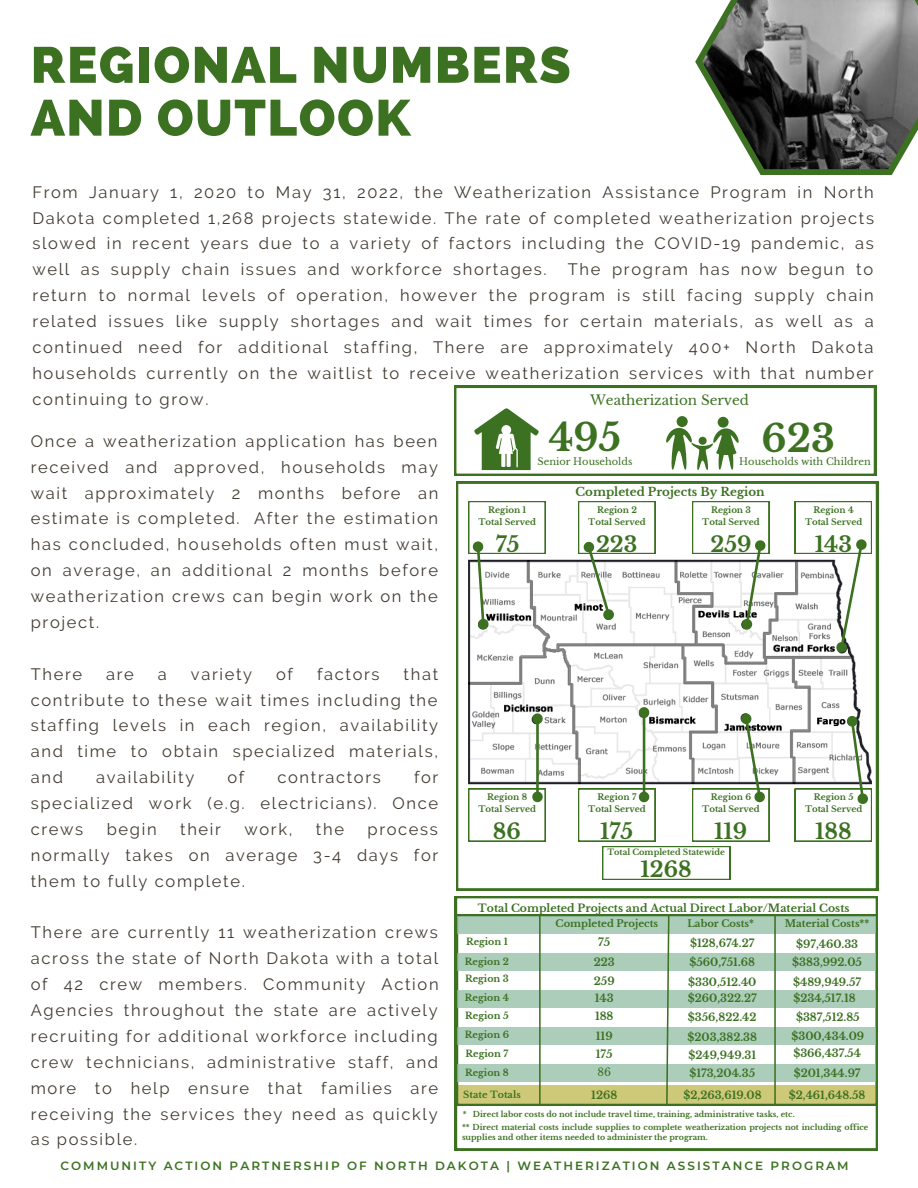
<style>
.page{position:relative;width:918px;height:1188px;background:#fff}
.page>*{position:absolute;margin:0;border:0;box-sizing:border-box;transform-origin:0 0}
.t1{font:800 50.7px/52.8px "Raleway";letter-spacing:.03em;color:#3b7121}
.t2{font:700 37.5px "Libre Baskerville";color:#3b7121}
.t3{font:700 21.3px "Libre Baskerville";color:#3b7121}
.t4{font:16.5px/25.8px "Raleway";letter-spacing:.1em;color:#423b32;text-align:justify}
.t5{font:13.5px "Libre Baskerville";color:#3b7121}
.t6{font:600 12px "Montserrat";letter-spacing:.17em;color:#3b7121}
.t7{font:700 11.7px "Libre Baskerville";color:#3b7121}
.t8{font:700 10.8px/19.5px "Libre Baskerville";color:#3b7121;text-align:center}
.t9{font:10.8px "Libre Baskerville";color:#3b7121}
.t10{font:700 9.9px "Libre Baskerville";color:#3b7121}
.t11{font:9.75px "Libre Baskerville";color:#3b7121}
.t12{font:700 9.45px/18.9px "Libre Baskerville";color:#3b7121}
.t13{font:700 8.55px/12.3px "Libre Baskerville";color:#3b7121;text-align:center}
.t14{font:700 8.25px "Libre Baskerville";color:#3b7121}
.t15{font:700 7.8px/12.3px "Libre Baskerville";color:#3b7121}
</style>
<div class="page">
<svg style="left:695px;top:50px;width:201px;height:125px"></svg>
<img style="left:702px;top:0;width:216px;height:169px">
<svg style="left:456px;top:482px;width:422px;height:408px"></svg>
<img style="left:468px;top:554px;width:404px;height:237px">
<svg style="left:468px;top:501px;width:78px;height:131px"></svg>
<svg style="left:578px;top:501px;width:77px;height:123px"></svg>
<svg style="left:692px;top:501px;width:77px;height:132px"></svg>
<svg style="left:795px;top:501px;width:77px;height:155px"></svg>
<hr style="left:536px;top:723px;width:3px;height:69px;background:#3b7121">
<svg style="left:530px;top:711px;width:15px;height:15px"></svg>
<svg style="left:468px;top:789px;width:78px;height:52px"></svg>
<svg style="left:795px;top:713px;width:77px;height:128px"></svg>
<svg style="left:578px;top:705px;width:191px;height:175px"></svg>
<svg style="left:455px;top:896px;width:423px;height:254px"></svg>
<svg style="left:456px;top:914px;width:422px;height:192px"></svg>
<div style="left:458px;top:916px;width:418px;height:18px;background:#accdba"></div>
<div style="left:458px;top:953px;width:418px;height:18px;background:#accdba"></div>
<div style="left:458px;top:990px;width:418px;height:18px;background:#accdba"></div>
<div style="left:458px;top:1027px;width:418px;height:18px;background:#accdba"></div>
<div style="left:458px;top:1064px;width:418px;height:18px;background:#accdba"></div>
<hr style="left:539px;top:916px;width:2px;height:190px;background:#3b7121">
<svg style="left:665px;top:914px;width:5px;height:193px"></svg>
<hr style="left:774px;top:916px;width:2px;height:190px;background:#3b7121">
<svg style="left:454px;top:386px;width:422px;height:90px"></svg>
<h1 class="t1" style="left:31px;top:39px;width:541px">REGIONAL NUMBERS<br>AND OUTLOOK</h1>
<p class="t4" style="left:32px;top:179px;width:843px">From January 1, 2020 to May 31, 2022, the Weatherization Assistance Program in North Dakota completed 1,268 projects statewide. The rate of completed weatherization projects slowed in recent years due to a variety of factors including the COVID-19 pandemic, as well as supply chain issues and workforce shortages.</p>
<p class="t4" style="left:32px;top:257px;width:843px;text-indent:536px">The program has now begun to return to normal levels of operation, however the program is still facing supply chain related issues like supply shortages and wait times for certain materials, as well as a continued need for additional staffing, There are approximately 400+ North Dakota households currently on the waitlist to receive weatherization services with that number continuing to grow.</p>
<p class="t5" style="left:590px;top:392px;width:160px">Weatherization Served</p>
<p class="t4" style="left:31px;top:428px;width:409px">Once a weatherization application has been received and approved, households may wait approximately 2 months before an estimate is completed. After the estimation has concluded, households often must wait, on average, an additional 2 months before weatherization crews can begin work on the project.</p>
<p class="t4" style="left:31px;top:661px;width:53px">There</p>
<p class="t4" style="left:106px;top:661px;width:29px">are</p>
<p class="t4" style="left:158px;top:661px;width:10px">a</p>
<p class="t4" style="left:191px;top:661px;width:63px">variety</p>
<p class="t4" style="left:276px;top:661px;width:18px">of</p>
<p class="t4" style="left:317px;top:661px;width:64px">factors</p>
<p class="t4" style="left:31px;top:661px;width:409px;text-indent:373px">that contribute to these wait times including the staffing levels in each region, availability and time to obtain specialized materials, and</p>
<p class="t4" style="left:31px;top:764px;width:409px;text-indent:383px">for specialized work (e.g. electricians). Once crews</p>
<p class="t4" style="left:96px;top:764px;width:100px">availability</p>
<p class="t4" style="left:227px;top:764px;width:18px">of</p>
<p class="t4" style="left:277px;top:764px;width:105px">contractors</p>
<p class="t4" style="left:107px;top:816px;width:51px">begin</p>
<p class="t4" style="left:180px;top:816px;width:42px">their</p>
<p class="t4" style="left:244px;top:816px;width:50px">work,</p>
<p class="t4" style="left:316px;top:816px;width:30px">the</p>
<p class="t4" style="left:31px;top:816px;width:409px;text-indent:337px">process normally takes on average 3-4 days for them to fully complete.</p>
<p class="t4" style="left:31px;top:920px;width:409px">There are currently 11 weatherization crews across the state of North Dakota with a total of 42 crew members. Community Action Agencies throughout the state are actively recruiting for additional workforce including crew technicians, administrative staff, and more to help ensure that families are receiving the services they need as quickly as possible.</p>
<h2 class="t2" style="left:549px;top:414px;width:74px">495</h2>
<p class="t11" style="left:538px;top:455px;width:97px">Senior Households</p>
<h2 class="t2" style="left:762px;top:415px;width:75px">623</h2>
<p class="t11" style="left:739px;top:455px;width:133px">Households with Children</p>
<p class="t13" style="left:479px;top:503px;width:59px">Region 1<br>Total Served</p>
<p class="t7" style="left:576px;top:485px;width:191px">Completed Projects By Region</p>
<p class="t13" style="left:588px;top:503px;width:59px">Region 2<br>Total Served</p>
<p class="t13" style="left:702px;top:503px;width:59px">Region 3<br>Total Served</p>
<p class="t13" style="left:805px;top:503px;width:59px">Region 4<br>Total Served</p>
<p class="t3" style="left:496px;top:531px;width:25px">75</p>
<p class="t3" style="left:596px;top:531px;width:43px">223</p>
<p class="t3" style="left:711px;top:531px;width:42px">259</p>
<p class="t3" style="left:815px;top:531px;width:39px">143</p>
<p class="t13" style="left:487px;top:791px;width:41px">Region 8</p>
<p class="t13" style="left:598px;top:791px;width:40px">Region 7</p>
<p class="t13" style="left:711px;top:791px;width:42px">Region 6</p>
<p class="t13" style="left:479px;top:803px;width:59px">Total Served</p>
<p class="t13" style="left:588px;top:803px;width:59px">Total Served</p>
<p class="t13" style="left:702px;top:803px;width:59px">Total Served</p>
<p class="t13" style="left:805px;top:791px;width:59px">Region 5<br>Total Served</p>
<p class="t3" style="left:493px;top:818px;width:29px">86</p>
<p class="t3" style="left:600px;top:818px;width:35px">175</p>
<p class="t3" style="left:714px;top:818px;width:34px">119</p>
<p class="t3" style="left:815px;top:818px;width:38px">188</p>
<p class="t14" style="left:607px;top:847px;width:119px">Total Completed Statewide</p>
<p class="t3" style="left:641px;top:856px;width:53px">1268</p>
<p class="t8" style="left:478px;top:898px;width:373px">Total Completed Projects and Actual Direct Labor/Material Costs</p>
<p class="t12" style="left:465px;top:932px;width:45px;line-height:20.2px">Region 1<br>Region 2</p>
<p class="t12" style="left:465px;top:969px;width:46px">Region 3<br>Region 4</p>
<p class="t12" style="left:465px;top:1007px;width:46px;text-align:justify">Region 5<br>Region 6<br>Region 7<br>Region 8</p>
<p class="t10" style="left:556px;top:917px;width:104px">Completed Projects</p>
<p class="t8" style="left:594px;top:932px;width:23px">75<br>223<br>259</p>
<p class="t8" style="left:595px;top:988px;width:20px;text-align:justify">143<br>188<br>119</p>
<p class="t8" style="left:596px;top:1044px;width:18px">175</p>
<p class="t9" style="left:598px;top:1066px;width:15px">86</p>
<p class="t12" style="left:463px;top:1085px;width:59px">State Totals</p>
<p class="t8" style="left:591px;top:1085px;width:28px">1268</p>
<p class="t10" style="left:688px;top:917px;width:68px">Labor Costs*</p>
<p class="t8" style="left:688px;top:933px;width:70px;text-align:left">$128,674.27 $560,751.68 $330,512.40</p>
<p class="t8" style="left:688px;top:989px;width:71px;text-align:justify">$260,322.27 $356,822.42 $203,382.38</p>
<p class="t8" style="left:688px;top:1046px;width:69px;line-height:18.5px;text-align:left">$249,949.31 $173,204.35</p>
<p class="t8" style="left:683px;top:1085px;width:80px">$2,263,619.08</p>
<p class="t10" style="left:785px;top:917px;width:86px">Material Costs**</p>
<p class="t8" style="left:792px;top:935px;width:71px;line-height:17.9px">$97,460.33 $383,992.05</p>
<p class="t8" style="left:793px;top:972px;width:69px">$489,949.57</p>
<p class="t8" style="left:791px;top:1008px;width:74px">$387,512.85 $300,434.09</p>
<p class="t8" style="left:793px;top:1044px;width:69px;text-align:left">$366,437.54 $201,344.97</p>
<p class="t8" style="left:789px;top:1085px;width:78px">$2,461,648.58</p>
<p class="t8" style="left:794px;top:989px;width:64px">$234,517.18</p>
<p class="t15" style="left:462px;top:1109px;width:408px">* Direct labor costs do not include travel time, training, administrative tasks, etc.<br>** Direct material costs include supplies to complete weatherization projects not including office</p>
<p class="t15" style="left:462px;top:1131px;width:247px">supplies and other items needed to administer the program.</p>
<p class="t6" style="left:60px;top:1158px;width:790px">COMMUNITY ACTION PARTNERSHIP OF NORTH DAKOTA | WEATHERIZATION ASSISTANCE PROGRAM</p>
</div>
